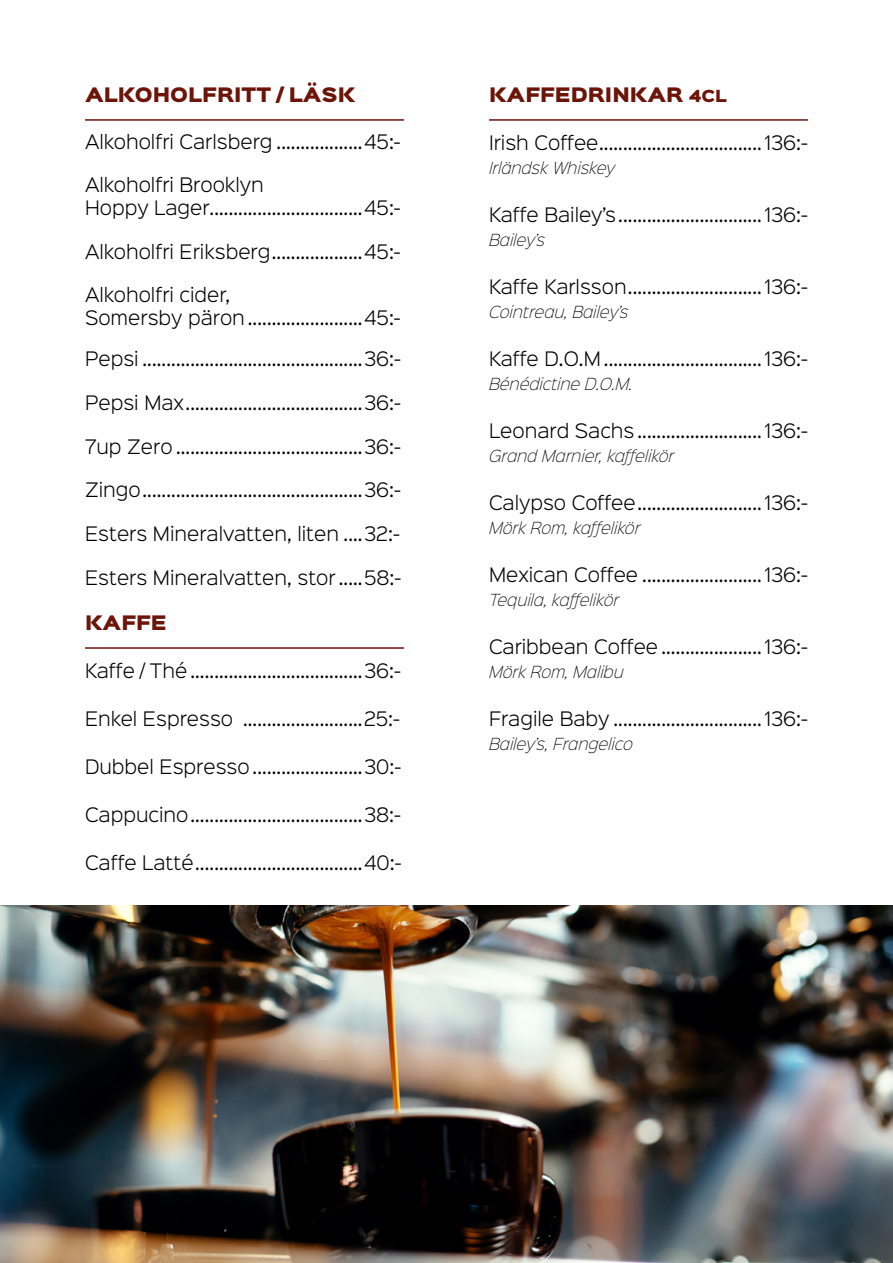
<style>
.page{position:relative;width:893px;height:1263px;background:#fff}
.page>*{position:absolute;margin:0;border:0;box-sizing:border-box;transform-origin:0 0}
.t1{font:300 18px/22.5px "Sinkin Sans 300";color:#000}
.t2{font:18px "Sinkin Sans 900 X Black";color:#6d1409}
.t3{font:italic 15px "Sinkin Sans 200 X Light";color:#000}
.s1{font-size:15px}
</style>
<div class="page">
<img style="left:0;top:906px;width:893px;height:357px">
<hr style="left:85px;top:119px;width:319px;height:2px;background:#6d1409">
<hr style="left:85px;top:647px;width:319px;height:2px;background:#6d1409">
<hr style="left:489px;top:119px;width:319px;height:2px;background:#6d1409">
<p class="t2" style="left:85px;top:85px;width:272px">ALKOHOLFRITT / LÄSK</p>
<p class="t1" style="left:85px;top:129px;width:317px">Alkoholfri Carlsberg ..................45:-</p>
<p class="t1" style="left:85px;top:172px;width:317px">Alkoholfri Brooklyn<br>Hoppy Lager................................45:-</p>
<p class="t1" style="left:85px;top:239px;width:317px">Alkoholfri Eriksberg...................45:-</p>
<p class="t1" style="left:85px;top:282px;width:317px">Alkoholfri cider,<br>Somersby päron ........................45:-</p>
<p class="t1" style="left:85px;top:346px;width:317px">Pepsi ..............................................36:-</p>
<p class="t1" style="left:85px;top:390px;width:317px">Pepsi Max.....................................36:-</p>
<p class="t1" style="left:85px;top:434px;width:317px">7up Zero .......................................36:-</p>
<p class="t1" style="left:85px;top:477px;width:317px">Zingo..............................................36:-</p>
<p class="t1" style="left:85px;top:521px;width:316px">Esters Mineralvatten, liten ....32:-</p>
<p class="t1" style="left:85px;top:565px;width:318px">Esters Mineralvatten, stor .....58:-</p>
<p class="t2" style="left:85px;top:613px;width:83px">KAFFE</p>
<p class="t1" style="left:85px;top:658px;width:317px">Kaffe / Thé ....................................36:-</p>
<p class="t1" style="left:85px;top:706px;width:316px">Enkel Espresso .........................25:-</p>
<p class="t1" style="left:85px;top:754px;width:318px">Dubbel Espresso .......................30:-</p>
<p class="t1" style="left:85px;top:802px;width:317px">Cappucino....................................38:-</p>
<p class="t1" style="left:85px;top:850px;width:318px">Caffe Latté...................................40:-</p>
<p class="t2" style="left:489px;top:85px;width:239px">KAFFEDRINKAR <span class="s1">4CL</span></p>
<p class="t1" style="left:489px;top:130px;width:320px">Irish Coffee..................................136:-</p>
<p class="t3" style="left:489px;top:156px;width:127px">Irländsk Whiskey</p>
<p class="t1" style="left:489px;top:202px;width:320px">Kaffe Bailey’s..............................136:-</p>
<p class="t3" style="left:489px;top:228px;width:58px">Bailey’s</p>
<p class="t1" style="left:489px;top:274px;width:320px">Kaffe Karlsson............................136:-</p>
<p class="t3" style="left:489px;top:300px;width:141px">Cointreau, Bailey’s</p>
<p class="t1" style="left:489px;top:346px;width:320px">Kaffe D.O.M .................................136:-</p>
<p class="t3" style="left:489px;top:372px;width:145px">Bénédictine D.O.M.</p>
<p class="t1" style="left:489px;top:418px;width:320px">Leonard Sachs ..........................136:-</p>
<p class="t3" style="left:489px;top:444px;width:187px">Grand Marnier, kaffelikör</p>
<p class="t1" style="left:489px;top:490px;width:320px">Calypso Coffee..........................136:-</p>
<p class="t3" style="left:489px;top:516px;width:153px">Mörk Rom, kaffelikör</p>
<p class="t1" style="left:489px;top:562px;width:320px">Mexican Coffee .........................136:-</p>
<p class="t3" style="left:489px;top:588px;width:131px">Tequila, kaffelikör</p>
<p class="t1" style="left:489px;top:634px;width:320px">Caribbean Coffee .....................136:-</p>
<p class="t3" style="left:489px;top:660px;width:136px">Mörk Rom, Malibu</p>
<p class="t1" style="left:489px;top:706px;width:320px">Fragile Baby ...............................136:-</p>
<p class="t3" style="left:489px;top:732px;width:145px">Bailey’s, Frangelico</p>
</div>
